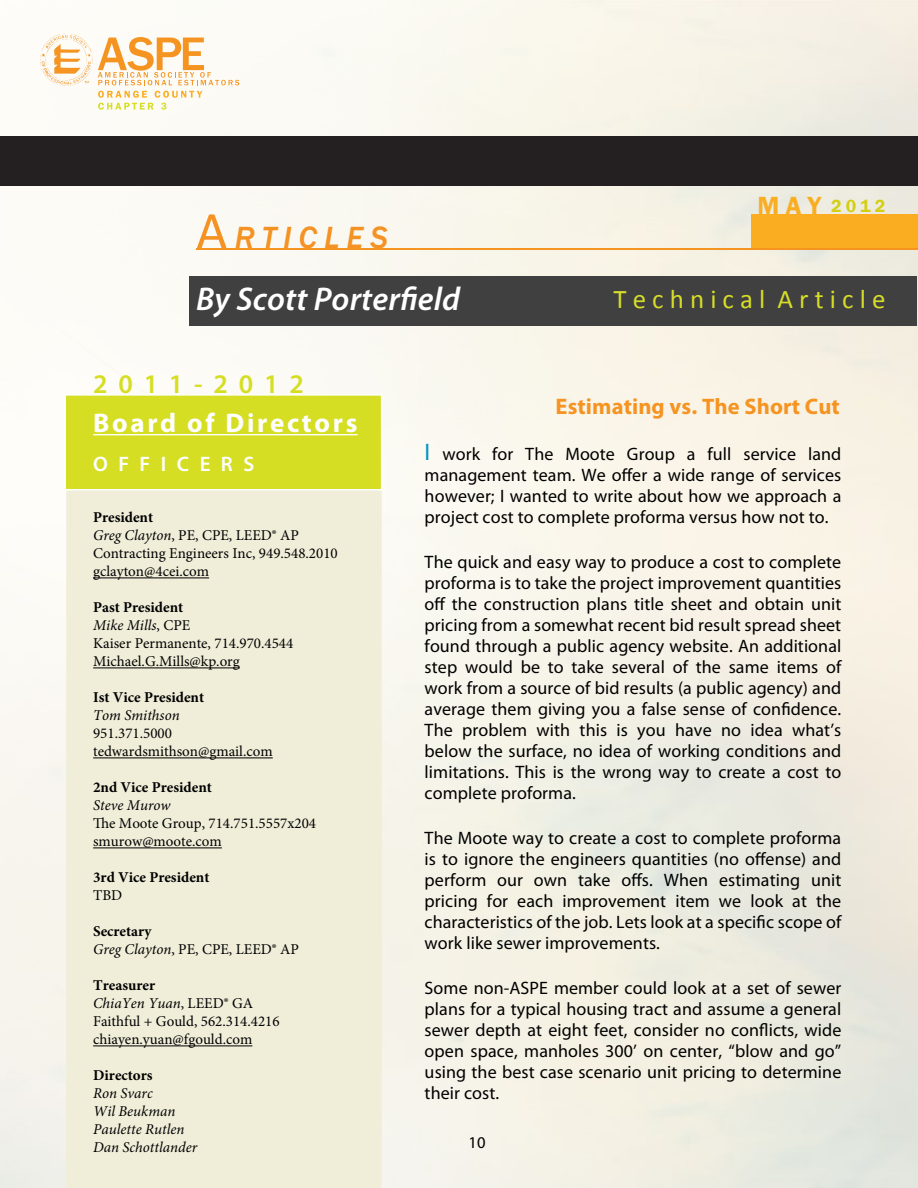
<style>
.page{position:relative;width:918px;height:1188px;background:#fff}
.page>*{position:absolute;margin:0;border:0;box-sizing:border-box;transform-origin:0 0}
.t1{font:italic 600 33px "Myriad Pro";letter-spacing:.005em;color:#fff}
.t2{font:italic 500 31.5px "Franklin Gothic";letter-spacing:.22em;color:#f49323}
.t3{font:27px "Calibri";color:#d6dd28}
.t4{font:700 27px "Myriad Pro";letter-spacing:.1em;color:#fff}
.t5{font:600 27px "Myriad Pro";letter-spacing:.4em;color:#d6de24}
.t6{font:600 25.5px "Franklin Gothic";color:#faad21}
.t7{font:700 22.5px "Myriad Pro";letter-spacing:.005em;color:#f59421}
.t8{font:600 21px "Myriad Pro";letter-spacing:.5em;color:#fff}
.t9{font:18px/21px "Myriad Pro";letter-spacing:.005em;color:#000;text-align:justify}
.t10{font:600 18px "Franklin Gothic";color:#d4cf12}
.t11{font:16.5px "Myriad Pro";color:#000}
.t12{font:15px/18px "Minion Pro";color:#000}
.t13{font:italic 15px/18px "Minion Pro";color:#000}
.t14{font:700 15px "Minion Pro";color:#000}
.s1{font-family:"Calibri";font-weight:400;font-style:normal;font-size:54px}
.s2{font-weight:700}
.s3{font-style:italic}
.s4{font-size:24px;color:#0094bf}
</style>
<div class="page">
<img style="left:0;top:0;width:918px;height:1188px">
<svg style="left:40px;top:33px;width:199px;height:77px"></svg>
<div style="left:0;top:136px;width:918px;height:50px;background:#241f21"></div>
<div style="left:752px;top:214px;width:166px;height:35px;background:#faad21"></div>
<div style="left:189px;top:276px;width:728px;height:50px;background:#404040"></div>
<hr style="left:196px;top:248px;width:722px;height:2px;background:#f59421">
<div style="left:66px;top:490px;width:316px;height:698px;background:#f0edd9"></div>
<div style="left:64px;top:394px;width:318px;height:96px;background:#d6de24;border:2px solid #fff"></div>
<hr style="left:93px;top:434px;width:265px;height:1px;background:#fff">
<hr style="left:93px;top:578px;width:116px;height:1px;background:#000">
<hr style="left:93px;top:668px;width:147px;height:1px;background:#000">
<hr style="left:93px;top:758px;width:180px;height:1px;background:#000">
<hr style="left:93px;top:848px;width:129px;height:1px;background:#000">
<hr style="left:93px;top:1046px;width:159px;height:1px;background:#000">
<h2 class="t2" style="left:196px;top:218px;width:193px"><span class="s1">A</span>RTICLES</h2>
<h1 class="t1" style="left:196px;top:278px;width:266px">By Scott Porterfield</h1>
<h3 class="t6" style="left:758px;top:190px;width:65px">M A Y</h3>
<p class="t10" style="left:831px;top:195px;width:56px">2012</p>
<h3 class="t3" style="left:613px;top:282px;width:274px">T e c h n i c a l A r t i c l e</h3>
<h3 class="t5" style="left:93px;top:367px;width:212px">2011-2012</h3>
<h3 class="t4" style="left:93px;top:405px;width:266px">Board of Directors</h3>
<p class="t8" style="left:93px;top:451px;width:163px">OFFICERS</p>
<p class="t12" style="left:93px;top:509px;width:246px"><span class="s2">President<br></span><span class="s3">Greg Clayton</span>, PE, CPE, LEED® AP<br>Contracting Engineers Inc, 949.548.2010 gclayton@4cei.com</p>
<p class="t12" style="left:93px;top:599px;width:202px"><span class="s2">Past President<br></span><span class="s3">Mike Mills</span>, CPE<br>Kaiser Permanente, 714.970.4544<br>Michael.G.Mills@kp.org</p>
<p class="t14" style="left:93px;top:687px;width:113px">Ist Vice President</p>
<p class="t13" style="left:93px;top:707px;width:88px">Tom Smithson</p>
<p class="t12" style="left:93px;top:725px;width:181px">951.371.5000 tedwardsmithson@gmail.com</p>
<p class="t14" style="left:93px;top:777px;width:120px">2nd Vice President</p>
<p class="t13" style="left:93px;top:797px;width:79px">Steve Murow</p>
<p class="t12" style="left:93px;top:815px;width:224px">The Moote Group, 714.751.5557x204 smurow@moote.com</p>
<p class="t14" style="left:93px;top:867px;width:118px">3rd Vice President</p>
<p class="t12" style="left:93px;top:887px;width:31px">TBD</p>
<p class="t12" style="left:93px;top:923px;width:207px"><span class="s2">Secretary<br></span><span class="s3">Greg Clayton</span>, PE, CPE, LEED® AP</p>
<p class="t12" style="left:93px;top:977px;width:188px"><span class="s2">Treasurer<br></span><span class="s3">ChiaYen Yuan</span>, LEED® GA<br>Faithful + Gould, 562.314.4216 chiayen.yuan@fgould.com</p>
<p class="t14" style="left:93px;top:1065px;width:61px">Directors</p>
<p class="t13" style="left:93px;top:1085px;width:106px">Ron Svarc<br>Wil Beukman<br>Paulette Rutlen<br>Dan Schottlander</p>
<p class="t7" style="left:556px;top:392px;width:286px">Estimating vs. The Short Cut</p>
<p class="t9" style="left:425px;top:443px;width:418px"><span class="s4">I</span> work for The Moote Group a full service land management team. We offer a wide range of services however; I wanted to write about how we approach a project cost to complete proforma versus how not to.</p>
<p class="t9" style="left:425px;top:552px;width:419px">The quick and easy way to produce a cost to complete proforma is to take the project improvement quantities off the construction plans title sheet and obtain unit pricing from a somewhat recent bid result spread sheet found through a public agency website. An additional step would be to take several of the same items of work from a source of bid results (a public agency) and average them giving you a false sense of confidence.<br>The problem with this is you have no idea what’s below the surface, no idea of working conditions and limitations. This is the wrong way to create a cost to complete proforma.</p>
<p class="t9" style="left:425px;top:828px;width:419px">The Moote way to create a cost to complete proforma is to ignore the engineers quantities (no offense) and perform our own take offs. When estimating unit pricing for each improvement item we look at the characteristics of the job. Lets look at a specific scope of work like sewer improvements.</p>
<p class="t9" style="left:425px;top:978px;width:96px">Some non-ASPE</p>
<p class="t9" style="left:425px;top:978px;width:418px;text-indent:129px">member could look at a set of sewer plans for a typical housing tract and assume a general sewer depth at eight feet, consider no conflicts, wide open space, manholes 300’ on center, “blow and go” using the best case scenario unit pricing to determine their cost.</p>
<p class="t11" style="left:469px;top:1132px;width:19px">10</p>
</div>
